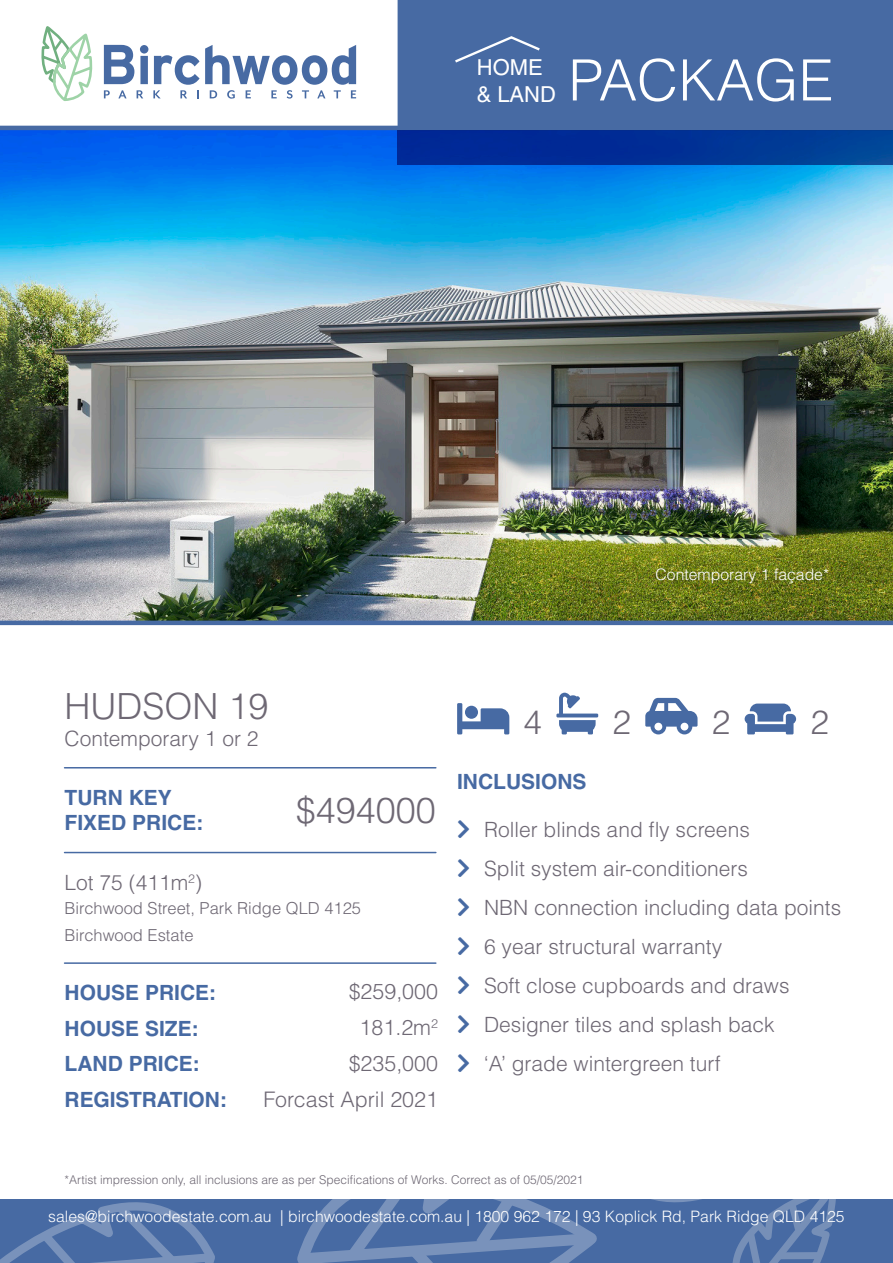
<style>
.page{position:relative;width:893px;height:1263px;background:#fff}
.page>*{position:absolute;margin:0;border:0;box-sizing:border-box;transform-origin:0 0}
.t1{font:300 57px "Helvetica LT Std";color:#fff}
.t2{font:300 36px "Helvetica LT Std";color:#6e6874}
.t3{font:300 33.45px "Helvetica LT Std";color:#6e6874}
.t4{font:22.05px/26.4px "Helvetica LT Std";color:#fff}
.t5{font:300 21.45px "Helvetica LT Std";color:#6e6874}
.t6{font:300 21px "Helvetica LT Std";color:#6e6874}
.t7{font:700 21px "Helvetica LT Std";color:#476aa3}
.t8{font:300 16.5px "Helvetica LT Std";color:#6e6874}
.t9{font:300 15.75px "Helvetica LT Std";color:#fff}
.t10{font:300 12px "Helvetica LT Std";color:#6e6874}
</style>
<div class="page">
<div style="left:398px;top:0;width:495px;height:123px;background:#476aa3"></div>
<svg style="left:104px;top:45px;width:252px;height:54px"></svg>
<svg style="left:41px;top:26px;width:52px;height:75px"></svg>
<svg style="left:452px;top:35px;width:90px;height:30px"></svg>
<div style="left:0;top:1199px;width:893px;height:64px;background:#476aa3"></div>
<svg style="left:0;top:1202px;width:215px;height:61px"></svg>
<svg style="left:297px;top:1199px;width:539px;height:64px"></svg>
<hr style="left:65px;top:767px;width:371px;height:1px;background:#476aa3">
<hr style="left:65px;top:852px;width:371px;height:1px;background:#476aa3">
<hr style="left:65px;top:962px;width:371px;height:2px;background:#476aa3">
<svg style="left:645px;top:698px;width:52px;height:36px"></svg>
<svg style="left:457px;top:703px;width:52px;height:31px"></svg>
<svg style="left:556px;top:693px;width:42px;height:41px"></svg>
<svg style="left:745px;top:703px;width:51px;height:31px"></svg>
<img style="left:0;top:123px;width:893px;height:503px">
<div style="left:398px;top:131px;width:495px;height:34px;background:linear-gradient(to right,#002196,#014396)"></div>
<p class="t4" style="left:477px;top:54px;width:81px">HOME &amp; LAND</p>
<h1 class="t1" style="left:568px;top:45px;width:266px">PACKAGE</h1>
<p class="t9" style="left:656px;top:565px;width:175px">Contemporary 1 façade*</p>
<p class="t2" style="left:65px;top:683px;width:206px">HUDSON 19</p>
<p class="t6" style="left:65px;top:725px;width:196px">Contemporary 1 or 2</p>
<p class="t7" style="left:65px;top:785px;width:109px">TURN KEY</p>
<p class="t7" style="left:65px;top:810px;width:140px">FIXED PRICE:</p>
<p class="t2" style="left:296px;top:788px;width:142px">$494000</p>
<p class="t6" style="left:65px;top:869px;width:139px">Lot 75 (411m<sup>2</sup>)</p>
<p class="t8" style="left:65px;top:898px;width:298px">Birchwood Street, Park Ridge QLD 4125</p>
<p class="t8" style="left:65px;top:925px;width:130px">Birchwood Estate</p>
<p class="t7" style="left:65px;top:980px;width:153px">HOUSE PRICE:</p>
<p class="t7" style="left:65px;top:1016px;width:136px">HOUSE SIZE:</p>
<p class="t7" style="left:65px;top:1051px;width:137px">LAND PRICE:</p>
<p class="t7" style="left:65px;top:1087px;width:164px">REGISTRATION:</p>
<p class="t5" style="left:349px;top:977px;width:91px">$259,000</p>
<p class="t5" style="left:360px;top:1014px;width:80px">181.2m<sup>2</sup></p>
<p class="t5" style="left:349px;top:1050px;width:91px">$235,000</p>
<p class="t5" style="left:263px;top:1086px;width:176px">Forcast April 2021</p>
<p class="t3" style="left:524px;top:702px;width:20px">4</p>
<p class="t3" style="left:612px;top:702px;width:20px">2</p>
<p class="t3" style="left:712px;top:702px;width:20px">2</p>
<p class="t3" style="left:810px;top:702px;width:20px">2</p>
<p class="t7" style="left:457px;top:769px;width:131px">INCLUSIONS</p>
<p class="t6" style="left:484px;top:816px;width:267px">Roller blinds and fly screens</p>
<p class="t6" style="left:484px;top:855px;width:265px">Split system air-conditioners</p>
<p class="t6" style="left:484px;top:894px;width:359px">NBN connection including data points</p>
<p class="t6" style="left:484px;top:933px;width:240px">6 year structural warranty</p>
<p class="t6" style="left:484px;top:972px;width:307px">Soft close cupboards and draws</p>
<p class="t6" style="left:484px;top:1011px;width:292px">Designer tiles and splash back</p>
<p class="t6" style="left:484px;top:1050px;width:238px">‘A’ grade wintergreen turf</p>
<p class="t10" style="left:65px;top:1172px;width:521px">*Artist impression only, all inclusions are as per Specifications of Works. Correct as of 05/05/2021</p>
<p class="t9" style="left:48px;top:1207px;width:798px">sales@birchwoodestate.com.au | birchwoodestate.com.au | 1800 962 172 | 93 Koplick Rd, Park Ridge QLD 4125</p>
</div>
